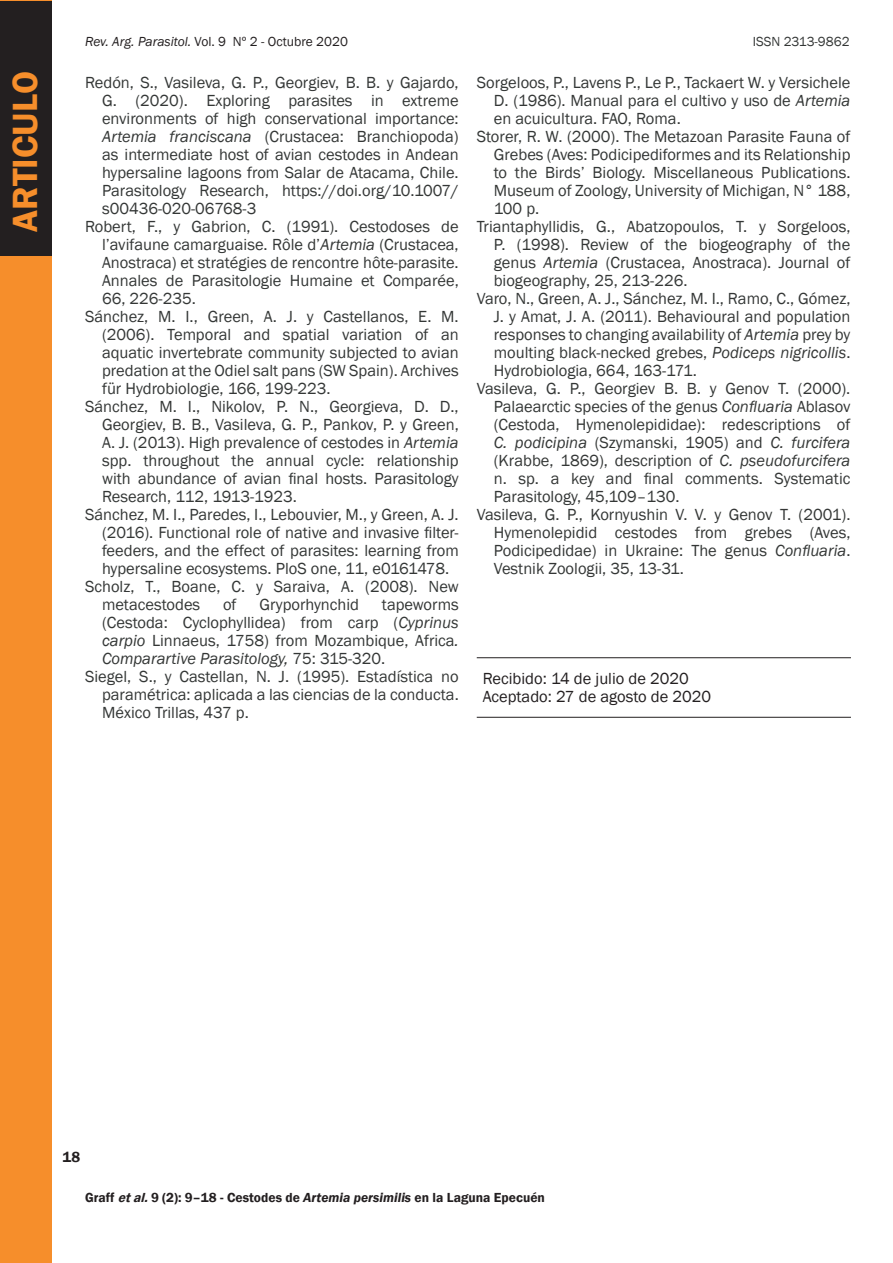
<style>
.page{position:relative;width:893px;height:1263px;background:#fff}
.page>*{position:absolute;margin:0;border:0;box-sizing:border-box;transform-origin:0 0}
.t1{font:600 36px "Franklin Gothic";color:#f68e2b}
.t2{font:16.5px "Franklin Gothic";color:#343736}
.t3{font:italic 16.5px "Franklin Gothic";color:#343736}
.t4{font:16.5px/18px "Franklin Gothic";color:#231f20}
.t5{font:600 15px "Franklin Gothic";color:#231f20}
.t6{font:600 13.5px "Franklin Gothic";color:#231f20}
.t7{font:13.5px "Franklin Gothic";color:#231f20}
.t8{font:13.5px "Franklin Gothic";color:#333635}
.s1{font-style:italic}
.s2{font-style:normal}
</style>
<div class="page">
<div style="left:0;top:0;width:51px;height:1263px;background:#f68e2b"></div>
<hr style="left:477px;top:657px;width:374px;height:1px;background:#231f20">
<hr style="left:477px;top:717px;width:374px;height:1px;background:#231f20">
<div style="left:0;top:2px;width:51px;height:254px;background:#231f20"></div>
<h1 class="t1" style="left:3px;top:232px;width:162px;rotate:-90deg">ARTICULO</h1>
<p class="t7" style="left:85px;top:33px;width:264px"><span class="s1">Rev. Arg. Parasitol.</span> Vol. 9 Nº 2 - Octubre 2020</p>
<p class="t8" style="left:753px;top:33px;width:98px">ISSN 2313-9862</p>
<p class="t2" style="left:85px;top:72px;width:375px">Redón, S., Vasileva, G. P., Georgiev, B. B. y Gajardo,</p>
<p class="t2" style="left:102px;top:90px;width:358px">G. (2020). Exploring parasites in extreme</p>
<p class="t2" style="left:102px;top:108px;width:358px">environments of high conservational importance:</p>
<p class="t2" style="left:102px;top:126px;width:358px"><span class="s1">Artemia franciscana</span> (Crustacea: Branchiopoda)</p>
<p class="t2" style="left:102px;top:144px;width:358px">as intermediate host of avian cestodes in Andean</p>
<p class="t2" style="left:102px;top:162px;width:358px">hypersaline lagoons from Salar de Atacama, Chile.</p>
<p class="t2" style="left:102px;top:180px;width:358px">Parasitology Research, https://doi.org/10.1007/</p>
<p class="t2" style="left:102px;top:198px;width:156px">s00436-020-06768-3</p>
<p class="t2" style="left:85px;top:216px;width:375px">Robert, F., y Gabrion, C. (1991). Cestodoses de</p>
<p class="t2" style="left:102px;top:234px;width:358px">l’avifaune camarguaise. Rôle d’<span class="s1">Artemia</span> (Crustacea,</p>
<p class="t2" style="left:102px;top:252px;width:358px">Anostraca) et stratégies de rencontre hôte-parasite.</p>
<p class="t2" style="left:102px;top:270px;width:358px">Annales de Parasitologie Humaine et Comparée,</p>
<p class="t2" style="left:102px;top:288px;width:95px">66, 226-235.</p>
<p class="t2" style="left:85px;top:306px;width:375px">Sánchez, M. I., Green, A. J. y Castellanos, E. M.</p>
<p class="t2" style="left:102px;top:324px;width:358px">(2006). Temporal and spatial variation of an</p>
<p class="t2" style="left:102px;top:342px;width:358px">aquatic invertebrate community subjected to avian</p>
<p class="t2" style="left:102px;top:360px;width:358px">predation at the Odiel salt pans (SW Spain). Archives</p>
<p class="t2" style="left:102px;top:378px;width:230px">für Hydrobiologie, 166, 199-223.</p>
<p class="t2" style="left:85px;top:396px;width:375px">Sánchez, M. I., Nikolov, P. N., Georgieva, D. D.,</p>
<p class="t2" style="left:102px;top:414px;width:358px">Georgiev, B. B., Vasileva, G. P., Pankov, P. y Green,</p>
<p class="t2" style="left:102px;top:432px;width:358px">A. J. (2013). High prevalence of cestodes in <span class="s1">Artemia</span></p>
<p class="t2" style="left:102px;top:450px;width:358px">spp. throughout the annual cycle: relationship</p>
<p class="t2" style="left:102px;top:468px;width:358px">with abundance of avian final hosts. Parasitology</p>
<p class="t2" style="left:102px;top:486px;width:196px">Research, 112, 1913-1923.</p>
<p class="t2" style="left:85px;top:504px;width:375px">Sánchez, M. I., Paredes, I., Lebouvier, M., y Green, A. J.</p>
<p class="t2" style="left:102px;top:522px;width:358px">(2016). Functional role of native and invasive filter-</p>
<p class="t2" style="left:102px;top:540px;width:358px">feeders, and the effect of parasites: learning from</p>
<p class="t2" style="left:102px;top:558px;width:349px">hypersaline ecosystems. PloS one, 11, e0161478.</p>
<p class="t2" style="left:85px;top:576px;width:375px">Scholz, T., Boane, C. y Saraiva, A. (2008). New</p>
<p class="t2" style="left:102px;top:594px;width:100px">metacestodes</p>
<p class="t2" style="left:223px;top:594px;width:15px">of</p>
<p class="t2" style="left:259px;top:594px;width:101px">Gryporhynchid</p>
<p class="t2" style="left:382px;top:594px;width:78px">tapeworms</p>
<p class="t2" style="left:102px;top:612px;width:358px">(Cestoda: Cyclophyllidea) from carp (<span class="s1">Cyprinus</span></p>
<p class="t2" style="left:102px;top:630px;width:358px"><span class="s1">carpio</span> Linnaeus, 1758) from Mozambique, Africa<span class="s1">.</span></p>
<p class="t3" style="left:102px;top:648px;width:285px">Comparartive Parasitology, <span class="s2">75: 315-320.</span></p>
<p class="t2" style="left:85px;top:666px;width:375px">Siegel, S., y Castellan, N. J. (1995). Estadística no</p>
<p class="t2" style="left:102px;top:684px;width:358px">paramétrica: aplicada a las ciencias de la conducta.</p>
<p class="t2" style="left:102px;top:702px;width:148px">México Trillas, 437 p.</p>
<p class="t2" style="left:477px;top:72px;width:375px">Sorgeloos, P., Lavens P., Le P., Tackaert W. y Versichele</p>
<p class="t2" style="left:494px;top:90px;width:358px">D. (1986). Manual para el cultivo y uso de <span class="s1">Artemia</span></p>
<p class="t2" style="left:494px;top:108px;width:189px">en acuicultura. FAO, Roma.</p>
<p class="t2" style="left:477px;top:126px;width:375px">Storer, R. W. (2000). The Metazoan Parasite Fauna of</p>
<p class="t2" style="left:494px;top:144px;width:358px">Grebes (Aves: Podicipediformes and its Relationship</p>
<p class="t2" style="left:494px;top:162px;width:358px">to the Birds’ Biology. Miscellaneous Publications.</p>
<p class="t2" style="left:494px;top:180px;width:358px">Museum of Zoology, University of Michigan, N° 188,</p>
<p class="t2" style="left:494px;top:198px;width:47px">100 p.</p>
<p class="t2" style="left:477px;top:216px;width:375px">Triantaphyllidis, G., Abatzopoulos, T. y Sorgeloos,</p>
<p class="t2" style="left:494px;top:234px;width:358px">P. (1998). Review of the biogeography of the</p>
<p class="t2" style="left:494px;top:252px;width:358px">genus <span class="s1">Artemia</span> (Crustacea, Anostraca). Journal of</p>
<p class="t2" style="left:494px;top:270px;width:195px">biogeography, 25, 213-226.</p>
<p class="t2" style="left:477px;top:288px;width:375px">Varo, N., Green, A. J., Sánchez, M. I., Ramo, C., Gómez,</p>
<p class="t2" style="left:494px;top:306px;width:358px">J. y Amat, J. A. (2011). Behavioural and population</p>
<p class="t2" style="left:494px;top:324px;width:358px">responses to changing availability of <span class="s1">Artemia</span> prey by</p>
<p class="t2" style="left:494px;top:342px;width:358px">moulting black-necked grebes, <span class="s1">Podiceps nigricollis</span>.</p>
<p class="t2" style="left:494px;top:360px;width:205px">Hydrobiologia, 664, 163-171.</p>
<p class="t2" style="left:477px;top:378px;width:375px">Vasileva, G. P., Georgiev B. B. y Genov T. (2000).</p>
<p class="t2" style="left:494px;top:396px;width:358px">Palaearctic species of the genus <span class="s1">Confluaria</span> Ablasov</p>
<p class="t2" style="left:494px;top:414px;width:358px">(Cestoda, Hymenolepididae): redescriptions of</p>
<p class="t3" style="left:494px;top:432px;width:358px">C. podicipina <span class="s2">(Szymanski, 1905) and</span> C. furcifera</p>
<p class="t2" style="left:494px;top:450px;width:358px">(Krabbe, 1869), description of <span class="s1">C. pseudofurcifera</span></p>
<p class="t2" style="left:494px;top:468px;width:358px">n. sp. a key and final comments. Systematic</p>
<p class="t2" style="left:494px;top:486px;width:187px">Parasitology, 45,109–130.</p>
<p class="t2" style="left:477px;top:504px;width:375px">Vasileva, G. P., Kornyushin V. V. y Genov T. (2001).</p>
<p class="t2" style="left:494px;top:522px;width:358px">Hymenolepidid cestodes from grebes (Aves,</p>
<p class="t2" style="left:494px;top:540px;width:358px">Podicipedidae) in Ukraine: The genus <span class="s1">Confluaria</span>.</p>
<p class="t2" style="left:494px;top:558px;width:192px">Vestnik Zoologii, 35, 13-31.</p>
<p class="t4" style="left:483px;top:670px;width:230px">Recibido: 14 de julio de 2020<br>Aceptado: 27 de agosto de 2020</p>
<p class="t5" style="left:63px;top:1147px;width:19px">18</p>
<p class="t6" style="left:85px;top:1189px;width:461px">Graff <span class="s1">etal.</span>9 (2): 9–18 - Cestodes de <span class="s1">Artemia persimilis</span> en la Laguna Epecuén</p>
</div>
